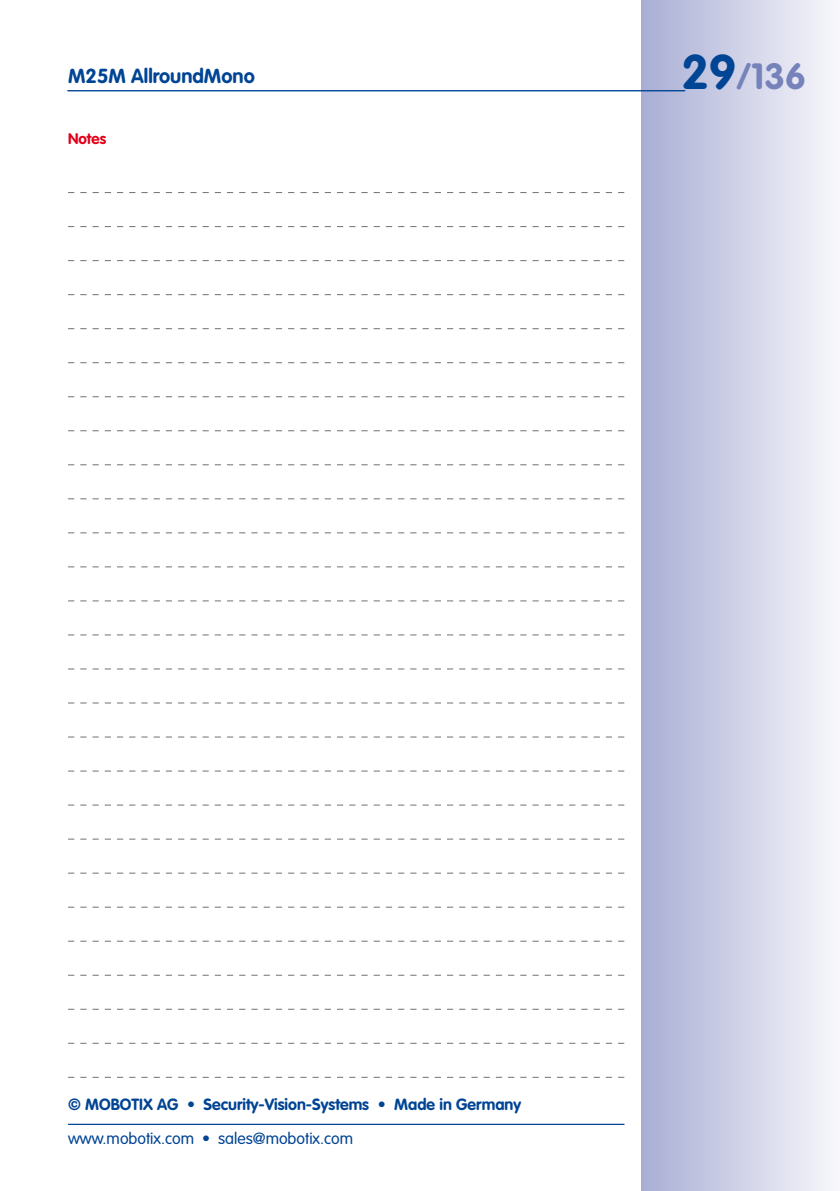
<style>
.page{position:relative;width:840px;height:1191px;background:#fff}
.page>*{position:absolute;margin:0;border:0;box-sizing:border-box;transform-origin:0 0}
.t1{font:700 36px "VAG Rounded LT Pro";color:#7683bb}
.t2{font:700 20px "VAG Rounded LT Pro";color:#004494}
.t3{font:700 16px "VAG Rounded LT Pro";color:#004494}
.t4{font:300 16px "VAG Rounded LT Pro";color:#004494}
.t5{font:700 15.2px "VAG Rounded LT Pro";color:#e2001a}
.s1{font-size:48px;color:#004494}
</style>
<div class="page">
<div style="left:641px;top:0;width:198px;height:1191px;background:linear-gradient(to right,#a9add4,#f7f7fb)"></div>
<hr style="left:67px;top:90px;width:617px;height:1px;background:#004494">
<hr style="left:68px;top:1123px;width:556px;height:1px;background:#004494">
<svg style="left:68px;top:192px;width:556px;height:1px"></svg>
<svg style="left:68px;top:226px;width:556px;height:1px"></svg>
<svg style="left:68px;top:260px;width:556px;height:1px"></svg>
<svg style="left:68px;top:294px;width:556px;height:1px"></svg>
<svg style="left:68px;top:328px;width:556px;height:1px"></svg>
<svg style="left:68px;top:362px;width:556px;height:1px"></svg>
<svg style="left:68px;top:396px;width:556px;height:1px"></svg>
<svg style="left:68px;top:430px;width:556px;height:1px"></svg>
<svg style="left:68px;top:464px;width:556px;height:1px"></svg>
<svg style="left:68px;top:498px;width:556px;height:1px"></svg>
<svg style="left:68px;top:532px;width:556px;height:1px"></svg>
<svg style="left:68px;top:566px;width:556px;height:1px"></svg>
<svg style="left:68px;top:600px;width:556px;height:1px"></svg>
<svg style="left:68px;top:634px;width:556px;height:1px"></svg>
<svg style="left:68px;top:668px;width:556px;height:1px"></svg>
<svg style="left:68px;top:702px;width:556px;height:1px"></svg>
<svg style="left:68px;top:736px;width:556px;height:1px"></svg>
<svg style="left:68px;top:770px;width:556px;height:1px"></svg>
<svg style="left:68px;top:804px;width:556px;height:1px"></svg>
<svg style="left:68px;top:838px;width:556px;height:1px"></svg>
<svg style="left:68px;top:872px;width:556px;height:1px"></svg>
<svg style="left:68px;top:906px;width:556px;height:1px"></svg>
<svg style="left:68px;top:941px;width:556px;height:1px"></svg>
<svg style="left:68px;top:975px;width:556px;height:1px"></svg>
<svg style="left:68px;top:1009px;width:556px;height:1px"></svg>
<svg style="left:68px;top:1043px;width:556px;height:1px"></svg>
<svg style="left:68px;top:1077px;width:556px;height:1px"></svg>
<p class="t2" style="left:68px;top:63px;width:188px">M25M AllroundMono</p>
<p class="t5" style="left:68px;top:129px;width:39px">Notes</p>
<h1 class="t1" style="left:681px;top:53px;width:126px"><span class="s1">29</span>/136</h1>
<p class="t3" style="left:68px;top:1094px;width:454px">© MOBOTIX AG • Security-Vision-Systems • Made in Germany</p>
<p class="t4" style="left:68px;top:1129px;width:286px">www.mobotix.com • sales@mobotix.com</p>
</div>
